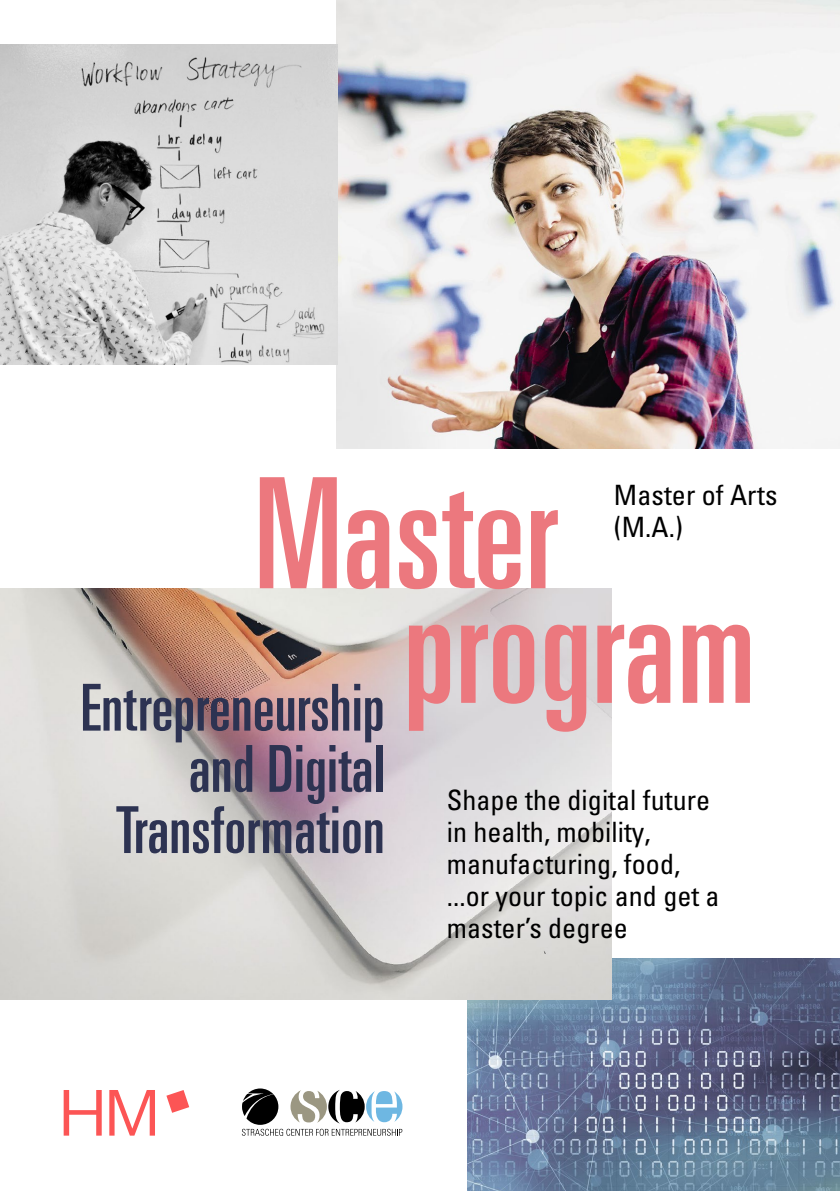
<style>
.page{position:relative;width:840px;height:1191px;background:#fff}
.page>*{position:absolute;margin:0;border:0;box-sizing:border-box;transform-origin:0 0}
.t1{font:ultra-condensed 153.8px/114.6px "Univers";letter-spacing:.005em;color:#ec787e}
.t2{font:ultra-condensed 64.8px/61.2px "Univers";letter-spacing:.005em;color:#2d3352;text-align:right}
.t3{font:condensed 28px/32px "Univers LT Std";letter-spacing:.005em;color:#000}
.t4{font:condensed 28px/32px "Univers";letter-spacing:.005em;color:#000}
</style>
<div class="page">
<img style="left:467px;top:958px;width:372px;height:233px">
<svg style="left:242px;top:1088px;width:160px;height:47px"></svg>
<img style="left:0;top:588px;width:611px;height:411px">
<img style="left:337px;top:0;width:502px;height:448px">
<img style="left:0;top:44px;width:337px;height:320px">
<svg style="left:166px;top:1090px;width:23px;height:22px"></svg>
<svg style="left:64px;top:1090px;width:38px;height:45px"></svg>
<svg style="left:109px;top:1090px;width:46px;height:45px"></svg>
<h1 class="t1" style="left:403px;top:475px;width:354px;text-indent:-150px">Master program</h1>
<p class="t4" style="left:613px;top:478px;width:165px">Master of Arts (M.A.)</p>
<h2 class="t2" style="left:80px;top:676px;width:305px">Entrepreneurship and Digital<br>Transformation</h2>
<p class="t3" style="left:446px;top:783px;width:274px">Shape the digital future in health, mobility, manufacturing, food, ...or your topic and get a master’s degree</p>
</div>
